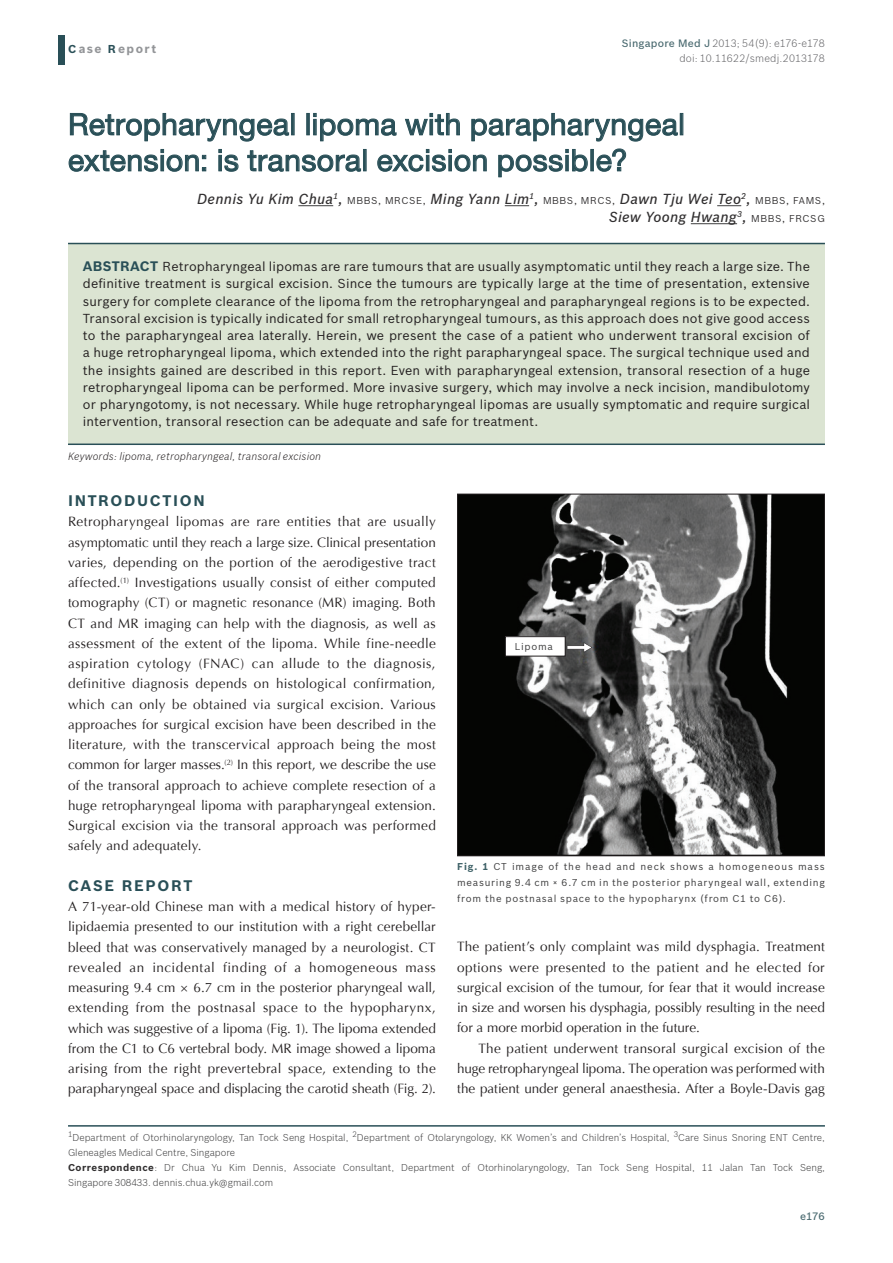
<style>
.page{position:relative;width:893px;height:1263px;background:#fff}
.page>*{position:absolute;margin:0;border:0;box-sizing:border-box;transform-origin:0 0}
.t1{font:30px/36px "Helvetica Neue";letter-spacing:.015em;color:#294f57}
.t2{font:700 15px "Bosch Sans";letter-spacing:.11em;color:#294f57}
.t3{font:italic 500 14.25px/18px "Bosch Sans";letter-spacing:.015em;color:#312f30;text-align:right}
.t4{font:13.5px/20.2px "Optima";color:#231f20;text-align:justify}
.t5{font:12.75px/17.2px "Bosch Sans";letter-spacing:.01em;color:#231f20;text-align:justify}
.t6{font:700 12px "Bosch Sans";letter-spacing:.12em;color:#939598}
.t7{font:300 10.5px/15px "Bosch Sans";letter-spacing:.01em;color:#636366;text-align:right}
.t8{font:italic 300 10.5px "Bosch Sans";letter-spacing:.015em;color:#231f20}
.t9{font:500 10.5px "Bosch Sans";color:#4a6a70}
.t10{font:300 9.75px/15px "Bosch Sans";color:#3e3e3f}
.t11{font:9.75px/15.8px "Bosch Sans";letter-spacing:.07em;color:#3e3e3f;text-align:justify}
.t12{font:300 7.8px "Bosch Sans";color:#3e3e3f}
.s1{font-size:11.25px;color:#294f57}
.s2{font-weight:500;color:#4a6a70}
.s3{font-weight:400;font-style:normal;font-size:9.75px}
.s4{font-weight:700;font-size:13.5px;color:#294f57}
.s5{font-weight:700;color:#3f6268}
.s6{font-weight:700;color:#312f30}
</style>
<div class="page">
<div style="left:58px;top:35px;width:7px;height:29px;background:#294f57"></div>
<svg style="left:70px;top:113px;width:219px;height:29px"></svg>
<div style="left:291px;top:113px;width:3px;height:22px;border:1px solid #294f57"></div>
<div style="left:306px;top:113px;width:4px;height:22px;border:1px solid #294f57"></div>
<svg style="left:313px;top:113px;width:84px;height:29px"></svg>
<svg style="left:405px;top:113px;width:55px;height:23px"></svg>
<svg style="left:471px;top:113px;width:207px;height:29px"></svg>
<div style="left:680px;top:113px;width:3px;height:22px;border:1px solid #294f57"></div>
<svg style="left:68px;top:149px;width:138px;height:23px"></svg>
<svg style="left:219px;top:149px;width:20px;height:23px"></svg>
<svg style="left:247px;top:150px;width:114px;height:22px"></svg>
<div style="left:363px;top:149px;width:3px;height:22px;border:1px solid #294f57"></div>
<svg style="left:377px;top:149px;width:110px;height:23px"></svg>
<svg style="left:498px;top:149px;width:90px;height:29px"></svg>
<div style="left:590px;top:149px;width:4px;height:22px;border:1px solid #294f57"></div>
<svg style="left:596px;top:148px;width:30px;height:24px"></svg>
<hr style="left:298px;top:205px;width:35px;height:1px;background:#3e3e3f">
<svg style="left:505px;top:205px;width:24px;height:1px"></svg>
<svg style="left:717px;top:205px;width:24px;height:1px"></svg>
<hr style="left:691px;top:223px;width:46px;height:1px;background:#3e3e3f">
<hr style="left:68px;top:1125px;width:757px;height:1px;background:#294f57">
<div style="left:68px;top:243px;width:757px;height:200px;background:#dbe4d2"></div>
<hr style="left:68px;top:243px;width:757px;height:1px;background:#294f57">
<hr style="left:68px;top:443px;width:757px;height:2px;background:#294f57">
<img style="left:459px;top:496px;width:364px;height:358px">
<div style="left:457px;top:494px;width:368px;height:362px;border:1px solid #231f20"></div>
<div style="left:505px;top:637px;width:60px;height:19px;background:#fff"></div>
<div style="left:505px;top:636px;width:61px;height:20px;border:1px solid #231f20"></div>
<svg style="left:567px;top:642px;width:25px;height:10px"></svg>
<p class="t6" style="left:68px;top:41px;width:90px"><span class="s1">C</span>ase <span class="s1">R</span>eport</p>
<p class="t7" style="left:622px;top:35px;width:204px"><span class="s2">Singapore Med J</span> 2013; 54(9): e176-e178 doi: 10.11622/smedj.2013178</p>
<h1 class="t1" style="left:68px;top:104px;width:618px">Retropharyngeal lipoma with parapharyngeal extension: is transoral excision possible?</h1>
<p class="t3" style="left:197px;top:189px;width:629px">Dennis Yu Kim Chua<sup>1</sup>, <span class="s3">MBBS, MRCSE,</span> Ming Yann Lim<sup>1</sup>, <span class="s3">MBBS, MRCS,</span> Dawn Tju Wei Teo<sup>2</sup>, <span class="s3">MBBS, FAMS,<br></span>Siew Yoong Hwang<sup>3</sup>, <span class="s3">MBBS, FRCSG</span></p>
<p class="t5" style="left:83px;top:258px;width:729px"><span class="s4">ABSTRACT</span> Retropharyngeal lipomas are rare tumours that are usually asymptomatic until they reach a large size. The definitive treatment is surgical excision. Since the tumours are typically large at the time of presentation, extensive surgery for complete clearance of the lipoma from the retropharyngeal and parapharyngeal regions is to be expected.<br>Transoral excision is typically indicated for small retropharyngeal tumours, as this approach does not give good access to the parapharyngeal area laterally. Herein, we present the case of a patient who underwent transoral excision of a huge retropharyngeal lipoma, which extended into the right parapharyngeal space. The surgical technique used and the insights gained are described in this report. Even with parapharyngeal extension, transoral resection of a huge retropharyngeal lipoma can be performed. More invasive surgery, which may involve a neck incision, mandibulotomy or pharyngotomy, is not necessary. While huge retropharyngeal lipomas are usually symptomatic and require surgical intervention, transoral resection can be adequate and safe for treatment.</p>
<p class="t8" style="left:68px;top:449px;width:255px">Keywords: lipoma, retropharyngeal, transoral excision</p>
<p class="t2" style="left:68px;top:491px;width:138px">INTRODUCTION</p>
<p class="t4" style="left:68px;top:512px;width:369px">Retropharyngeal lipomas are rare entities that are usually asymptomatic until they reach a large size. Clinical presentation varies, depending on the portion of the aerodigestive tract affected.<sup>(1)</sup> Investigations usually consist of either computed tomography (CT) or magnetic resonance (MR) imaging. Both CT and MR imaging can help with the diagnosis, as well as assessment of the extent of the lipoma. While fine-needle aspiration cytology (FNAC) can allude to the diagnosis, definitive diagnosis depends on histological confirmation, which can only be obtained via surgical excision. Various approaches for surgical excision have been described in the literature, with the transcervical approach being the most common for larger masses.<sup>(2)</sup> In this report, we describe the use of the transoral approach to achieve complete resection of a huge retropharyngeal lipoma with parapharyngeal extension.<br>Surgical excision via the transoral approach was performed safely and adequately.</p>
<p class="t2" style="left:68px;top:876px;width:126px">CASE REPORT</p>
<p class="t4" style="left:68px;top:897px;width:369px">A 71-year-old Chinese man with a medical history of hyper&shy;lipidaemia presented to our institution with a right cerebellar bleed that was conservatively managed by a neurologist. CT revealed an incidental finding of a homogeneous mass measuring 9.4 cm × 6.7 cm in the posterior pharyngeal wall, extending from the postnasal space to the hypopharynx, which was suggestive of a lipoma (Fig. 1). The lipoma extended from the C1 to C6 vertebral body. MR image showed a lipoma arising from the right prevertebral space, extending to the parapharyngeal space and displacing the carotid sheath (Fig. 2).</p>
<p class="t11" style="left:515px;top:638px;width:39px">Lipoma</p>
<p class="t11" style="left:457px;top:859px;width:369px"><span class="s5">Fig. 1</span> CT image of the head and neck shows a homogeneous mass measuring 9.4 cm × 6.7 cm in the posterior pharyngeal wall, extending from the postnasal space to the hypopharynx (from C1 to C6).</p>
<p class="t4" style="left:457px;top:937px;width:369px">The patient’s only complaint was mild dysphagia. Treatment options were presented to the patient and he elected for surgical excision of the tumour, for fear that it would increase in size and worsen his dysphagia, possibly resulting in the need for a more morbid operation in the future.</p>
<p class="t4" style="left:457px;top:1038px;width:369px;text-indent:21px">The patient underwent transoral surgical excision of the huge retropharyngeal lipoma. The operation was performed with the patient under general anaesthesia. After a Boyle-Davis gag</p>
<p class="t12" style="left:68px;top:1129px;width:6px">1</p>
<p class="t10" style="left:73px;top:1130px;width:277px">Department of Otorhinolaryngology, Tan Tock Seng Hospital,</p>
<p class="t12" style="left:352px;top:1129px;width:6px">2</p>
<p class="t10" style="left:357px;top:1130px;width:314px">Department of Otolaryngology, KK Women’s and Children’s Hospital,</p>
<p class="t12" style="left:674px;top:1129px;width:6px">3</p>
<p class="t10" style="left:678px;top:1130px;width:148px">Care Sinus Snoring ENT Centre,</p>
<p class="t10" style="left:68px;top:1145px;width:758px">Gleneagles Medical Centre, Singapore<br><span class="s6">Correspondence</span>: Dr Chua Yu Kim Dennis, Associate Consultant, Department of Otorhinolaryngology, Tan Tock Seng Hospital, 11 Jalan Tan Tock Seng,<br>Singapore 308433. dennis.chua.yk@gmail.com</p>
<p class="t9" style="left:800px;top:1210px;width:26px">e176</p>
</div>
